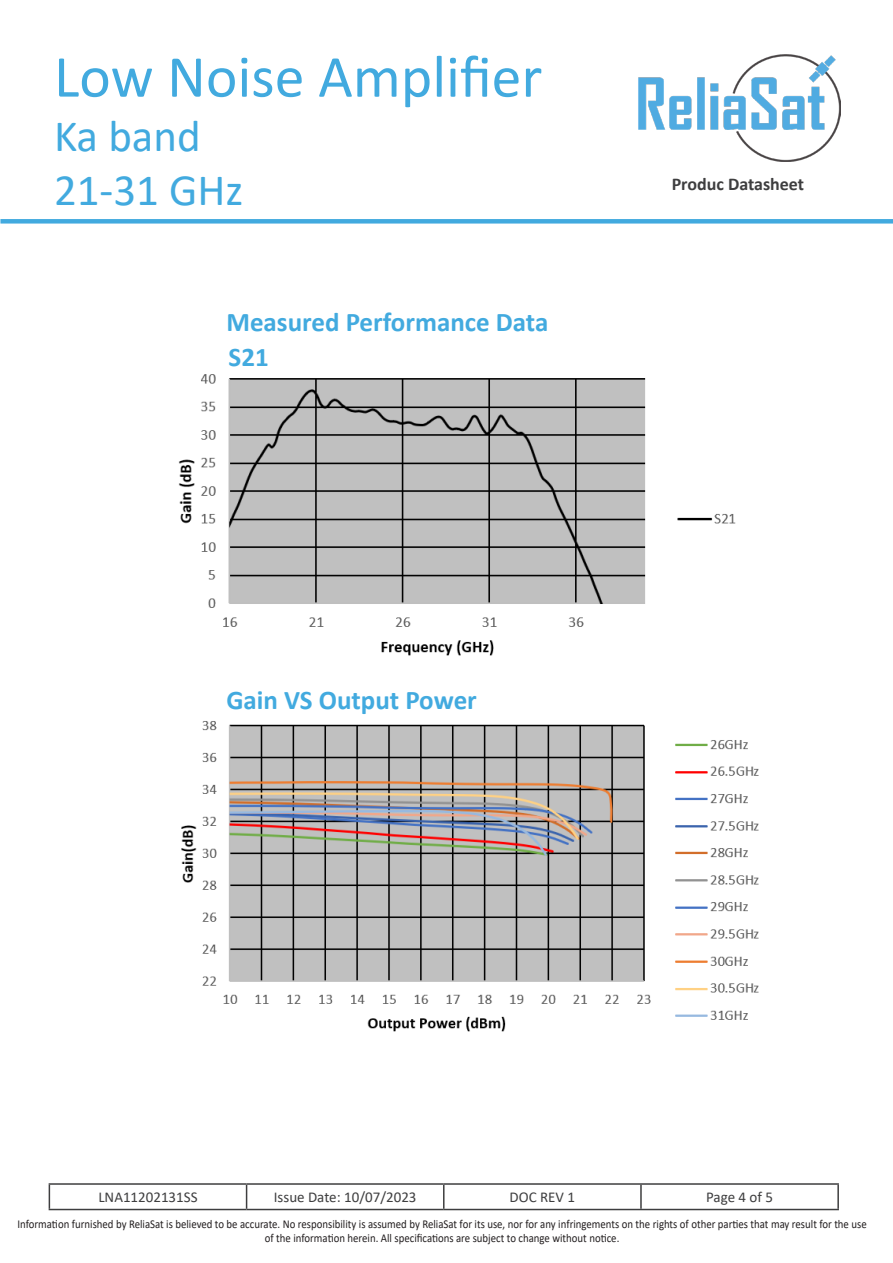
<style>
.page{position:relative;width:893px;height:1263px;background:#fff}
.page>*{position:absolute;margin:0;border:0;box-sizing:border-box;transform-origin:0 0}
.t1{font:60px "Calibri";color:#42aadf}
.t2{font:45px "Calibri";color:#42aadf}
.t3{font:700 27px "Calibri";color:#42aadf}
.t4{font:700 18px "Calibri";color:#3e3e3f}
.t5{font:15px "Calibri";color:#3e3e3f}
.t6{font:12px/14.4px "Calibri";color:#231f20;text-align:center;scale:.9 1}
</style>
<div class="page">
<hr style="left:49px;top:1183px;width:198px;height:2px;background:#3e3e3f">
<svg style="left:49px;top:1185px;width:1px;height:24px"></svg>
<hr style="left:247px;top:1183px;width:197px;height:2px;background:#3e3e3f">
<svg style="left:246px;top:1185px;width:1px;height:24px"></svg>
<hr style="left:444px;top:1183px;width:197px;height:2px;background:#3e3e3f">
<svg style="left:443px;top:1185px;width:1px;height:24px"></svg>
<hr style="left:641px;top:1183px;width:198px;height:2px;background:#3e3e3f">
<hr style="left:640px;top:1185px;width:2px;height:24px;background:#3e3e3f">
<hr style="left:837px;top:1185px;width:2px;height:24px;background:#3e3e3f">
<hr style="left:49px;top:1209px;width:198px;height:1px;background:#3e3e3f">
<hr style="left:247px;top:1209px;width:197px;height:1px;background:#3e3e3f">
<hr style="left:444px;top:1209px;width:197px;height:1px;background:#3e3e3f">
<hr style="left:641px;top:1209px;width:198px;height:1px;background:#3e3e3f">
<div style="left:0;top:219px;width:893px;height:5px;background:#42aadf"></div>
<img style="left:178px;top:374px;width:558px;height:282px">
<img style="left:181px;top:721px;width:578px;height:311px">
<img style="left:638px;top:54px;width:202px;height:108px">
<p class="t1" style="left:54px;top:35px;width:490px">Low Noise Amplifier</p>
<p class="t2" style="left:54px;top:104px;width:148px">Ka band</p>
<p class="t2" style="left:54px;top:158px;width:191px">21-31 GHz</p>
<p class="t3" style="left:226px;top:303px;width:323px">Measured Performance Data</p>
<p class="t3" style="left:229px;top:338px;width:42px">S21</p>
<p class="t4" style="left:672px;top:171px;width:134px">Produc Datasheet</p>
<p class="t3" style="left:226px;top:681px;width:252px">Gain VS Output Power</p>
<p class="t5" style="left:98px;top:1187px;width:101px">LNA11202131SS</p>
<p class="t5" style="left:274px;top:1187px;width:144px">Issue Date: 10/07/2023</p>
<p class="t5" style="left:510px;top:1187px;width:67px">DOC REV 1</p>
<p class="t5" style="left:706px;top:1187px;width:68px">Page 4 of 5</p>
<p class="t6" style="left:17px;top:1216px;width:945px">Information furnished by ReliaSat is believed to be accurate. No responsibility is assumed by ReliaSat for its use, nor for any infringements on the rights of other parties that may result for the use of the information herein. All specifications are subject to change without notice.</p>
</div>
